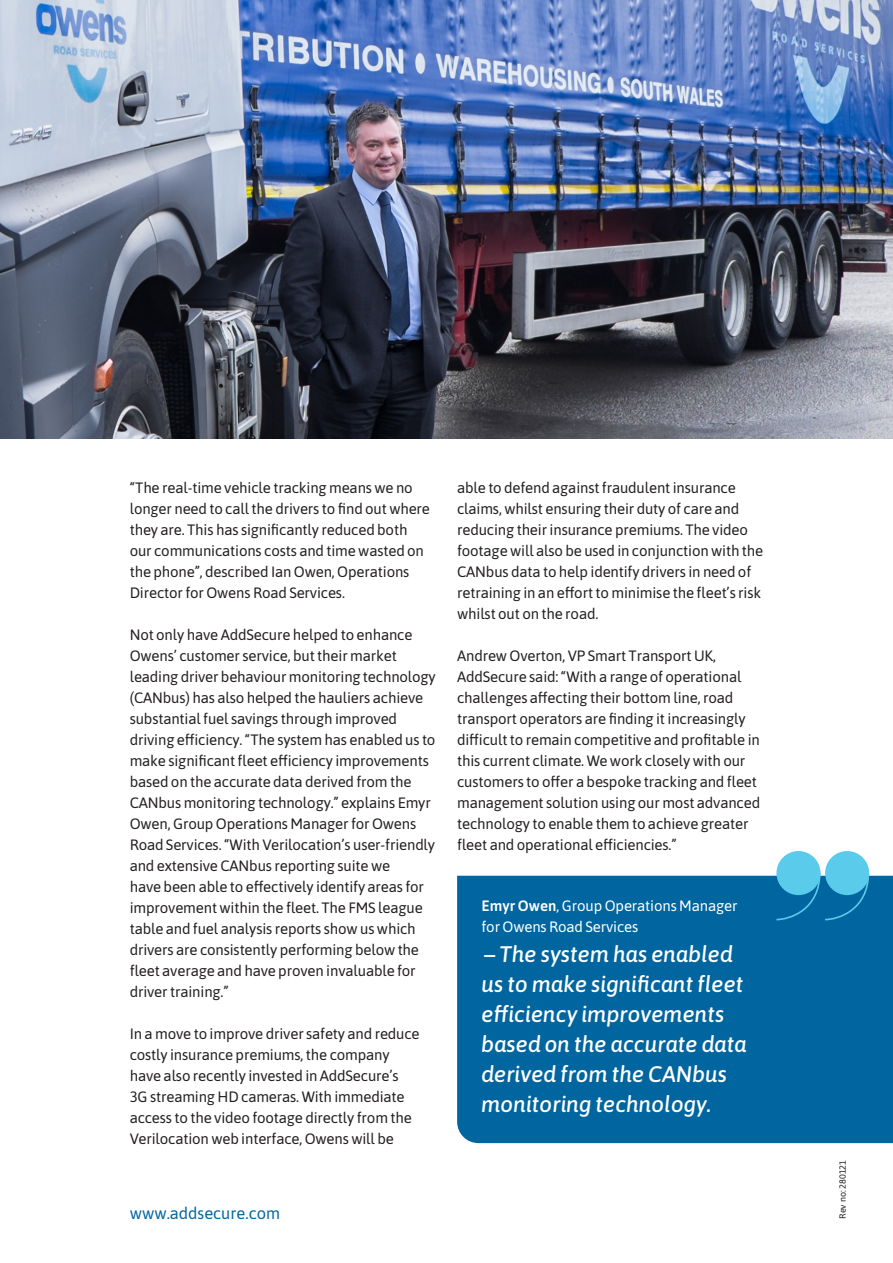
<style>
.page{position:relative;width:893px;height:1263px;background:#fff}
.page>*{position:absolute;margin:0;border:0;box-sizing:border-box;transform-origin:0 0}
.BodyText_Asap10_14{font:italic 500 22.5px/30px "Asap";color:#fff}
.t1{font:16.5px "Asap";color:#01669f}
.BodyText_Asap10_14-2{font:15px/21px "Asap";letter-spacing:-.01em;color:#231f20}
.BodyText_Asap10_14-3{font:15px/21px "Asap";letter-spacing:-.01em;color:#fff}
.t2{font:9px "Asap";letter-spacing:-.01em;color:#231f20}
.s1{font-weight:600}
</style>
<div class="page">
<img style="left:0;top:0;width:893px;height:438px">
<div style="left:457px;top:876px;width:436px;height:267px;background:#01669f"></div>
<div style="left:776px;top:851px;width:44px;height:44px;background:#5acbeb;border-radius:50%"></div>
<div style="left:825px;top:851px;width:44px;height:44px;background:#5acbeb;border-radius:50%"></div>
<svg style="left:775px;top:871px;width:95px;height:50px"></svg>
<p class="BodyText_Asap10_14-2" style="left:130px;top:476px;width:302px">“The real-time vehicle tracking means we no longer need to call the drivers to find out where they are. This has significantly reduced both our communications costs and time wasted on the phone”, described Ian Owen, Operations Director for Owens Road Services.</p>
<p class="BodyText_Asap10_14-2" style="left:130px;top:623px;width:308px">Not only have AddSecure helped to enhance Owens’ customer service, but their market leading driver behaviour monitoring technology (CANbus) has also helped the hauliers achieve substantial fuel savings through improved driving efficiency. “The system has enabled us to make significant fleet efficiency improvements based on the accurate data derived from the CANbus monitoring technology.” explains Emyr Owen, Group Operations Manager for Owens Road Services. “With Verilocation’s user-friendly and extensive CANbus reporting suite we<br>have been able to effectively identify areas for improvement within the fleet. The FMS league table and fuel analysis reports show us which drivers are consistently performing below the fleet average and have proven invaluable for driver training.”</p>
<p class="BodyText_Asap10_14-2" style="left:130px;top:1022px;width:291px">In a move to improve driver safety and reduce costly insurance premiums, the company have also recently invested in AddSecure’s 3G streaming HD cameras. With immediate access to the video footage directly from the Verilocation web interface, Owens will be</p>
<p class="BodyText_Asap10_14-2" style="left:457px;top:476px;width:308px">able to defend against fraudulent insurance claims, whilst ensuring their duty of care and reducing their insurance premiums. The video footage will also be used in conjunction with the CANbus data to help identify drivers in need of retraining in an effort to minimise the fleet’s risk whilst out on the road.</p>
<p class="BodyText_Asap10_14-2" style="left:457px;top:644px;width:305px">Andrew Overton, VP Smart Transport UK, AddSecure said: “With a range of operational challenges affecting their bottom line, road transport operators are finding it increasingly difficult to remain competitive and profitable in this current climate. We work closely with our customers to offer a bespoke tracking and fleet management solution using our most advanced technology to enable them to achieve greater fleet and operational efficiencies.”</p>
<p class="BodyText_Asap10_14-3" style="left:482px;top:895px;width:257px"><span class="s1">Emyr Owen</span>, Group Operations Manager for Owens Road Services</p>
<p class="BodyText_Asap10_14" style="left:482px;top:938px;width:267px">– The system has enabled us to make significant fleet efficiency improvements based on the accurate data derived from the CANbus monitoring technology.</p>
<p class="t1" style="left:130px;top:1201px;width:152px">www.addsecure.com</p>
<p class="t2" style="left:836px;top:1219px;width:60px;rotate:-90deg">Rev no: 280121</p>
</div>
